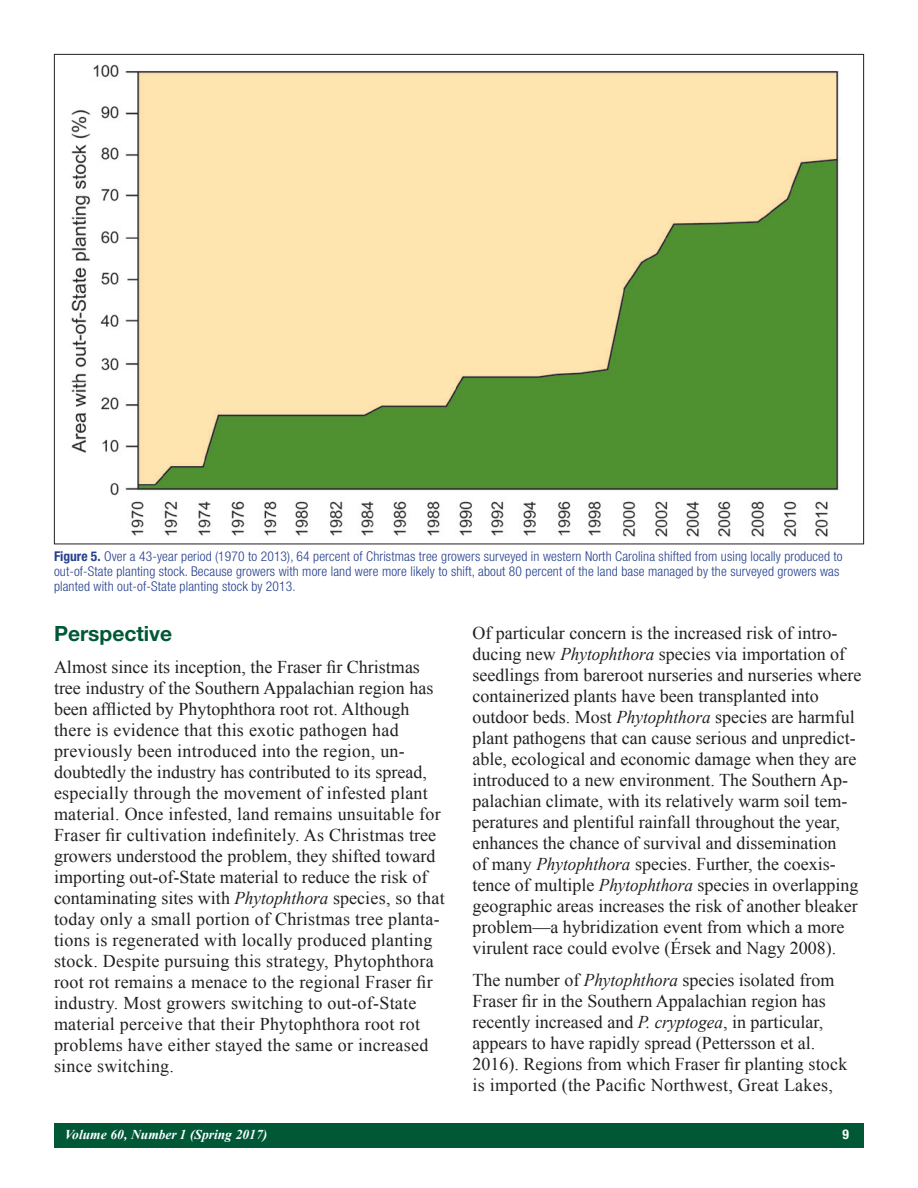
<style>
.page{position:relative;width:918px;height:1188px;background:#fff}
.page>*{position:absolute;margin:0;border:0;box-sizing:border-box;transform-origin:0 0}
.Body_Head_1{font:700 21px "Helvetica Neue LT Std";color:#005837}
.t1{font:18px/21px "Times New Roman";color:#231f20}
.Captions{font:300 condensed 13.5px/15px "Helvetica Neue LT Std";letter-spacing:.01em;color:#253f8e}
.t2{font:italic 700 13.5px "Times New Roman";color:#fff}
.t3{font:700 condensed 13.5px "Helvetica Neue LT Std";color:#fff}
.s1{font-weight:700}
.s2{font-style:italic}
</style>
<div class="page">
<div style="left:54px;top:1123px;width:810px;height:25px;background:#005837"></div>
<img style="left:71px;top:64px;width:768px;height:473px">
<p class="Captions" style="left:54px;top:549px;width:790px"><span class="s1">Figure 5.</span> Over a 43-year period (1970 to 2013), 64 percent of Christmas tree growers surveyed in western North Carolina shifted from using locally produced to out-of-State planting stock. Because growers with more land were more likely to shift, about 80 percent of the land base managed by the surveyed growers was planted with out-of-State planting stock by 2013.</p>
<p class="Body_Head_1" style="left:54px;top:621px;width:120px">Perspective</p>
<p class="t1" style="left:54px;top:656px;width:392px">Almost since its inception, the Fraser fir Christmas tree industry of the Southern Appalachian region has been afflicted by Phytophthora root rot. Although there is evidence that this exotic pathogen had previously been introduced into the region, un&shy;doubtedly the industry has contributed to its spread, especially through the movement of infested plant material. Once infested, land remains unsuitable for Fraser fir cultivation indefinitely. As Christmas tree growers understood the problem, they shifted toward importing out-of-State material to reduce the risk of contaminating sites with <span class="s2">Phytophthora</span> species, so that today only a small portion of Christmas tree planta&shy;tions is regenerated with locally produced planting stock. Despite pursuing this strategy, Phytophthora root rot remains a menace to the regional Fraser fir industry. Most growers switching to out-of-State material perceive that their Phytophthora root rot problems have either stayed the same or increased since switching.</p>
<p class="t1" style="left:472px;top:622px;width:390px">Of particular concern is the increased risk of intro&shy;ducing new <span class="s2">Phytophthora</span> species via importation of seedlings from bareroot nurseries and nurseries where containerized plants have been transplanted into outdoor beds. Most <span class="s2">Phytophthora</span> species are harmful plant pathogens that can cause serious and unpredict&shy;able, ecological and economic damage when they are introduced to a new environment. The Southern Ap&shy;palachian climate, with its relatively warm soil tem&shy;peratures and plentiful rainfall throughout the year, enhances the chance of survival and dissemination<br>of many <span class="s2">Phytophthora</span> species. Further, the coexis&shy;tence of multiple <span class="s2">Phytophthora</span> species in overlapping geographic areas increases the risk of another bleaker problem—a hybridization event from which a more virulent race could evolve (Érsek and Nagy 2008).</p>
<p class="t1" style="left:472px;top:969px;width:377px">The number of <span class="s2">Phytophthora</span> species isolated from Fraser fir in the Southern Appalachian region has recently increased and <span class="s2">P. cryptogea</span>, in particular, appears to have rapidly spread (Pettersson et al.<br>2016). Regions from which Fraser fir planting stock is imported (the Pacific Northwest, Great Lakes,</p>
<p class="t2" style="left:65px;top:1125px;width:204px">Volume 60, Number 1 (Spring 2017)</p>
<p class="t3" style="left:843px;top:1126px;width:8px">9</p>
</div>
